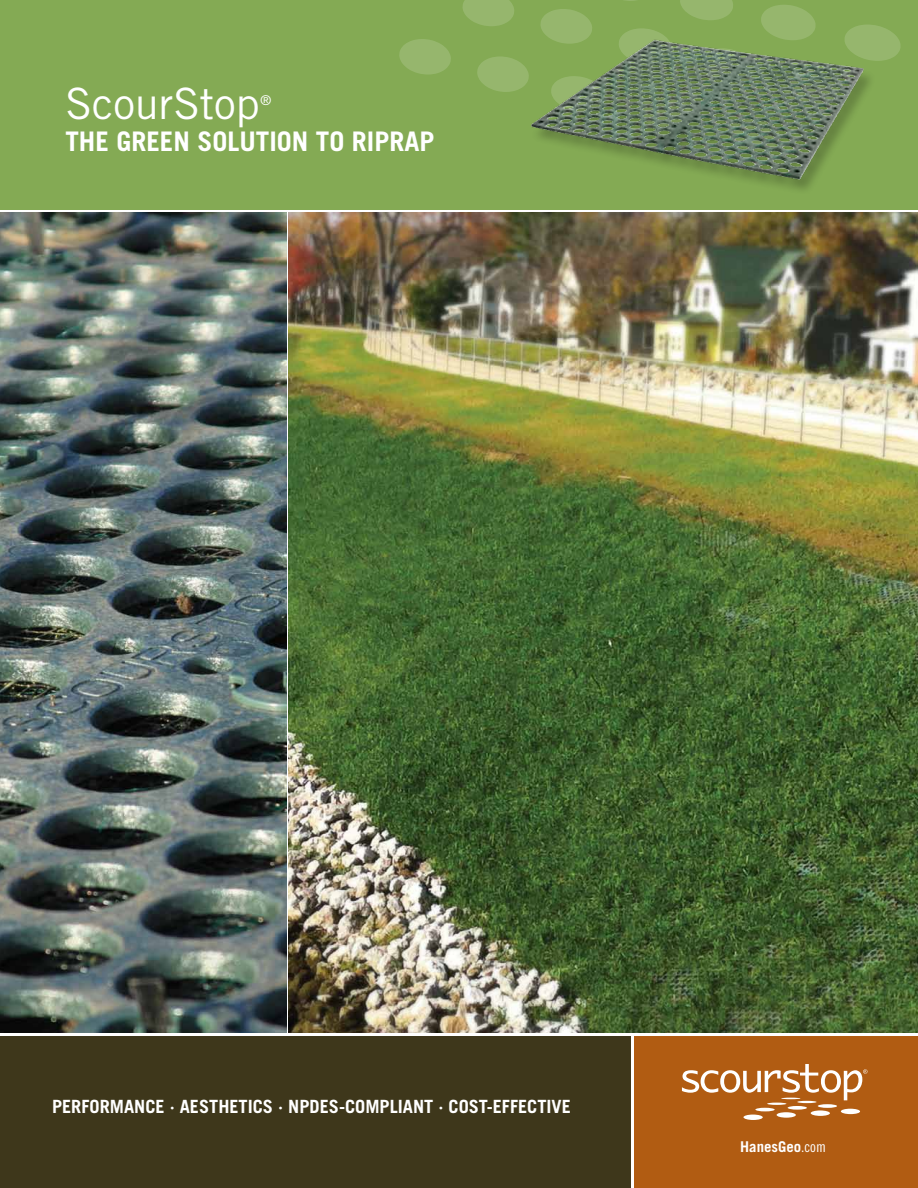
<style>
.page{position:relative;width:918px;height:1188px;background:#fff}
.page>*{position:absolute;margin:0;border:0;box-sizing:border-box;transform-origin:0 0}
.t1{font:43.2px "Trade Gothic";color:#fff}
.t2{font:700 27px "Trade Gothic";color:#fff}
.t3{font:700 18.3px "Trade Gothic";color:#fff}
.t4{font:700 14.85px "Trade Gothic";color:#fff}
.t5{font:13.5px "Trade Gothic";color:#fff}
.s1{font-family:"Trade Gothic Cond Eighteen";font-weight:400}
</style>
<div class="page">
<div style="left:0;top:0;width:918px;height:210px;background:#84aa54"></div>
<img style="left:289px;top:213px;width:629px;height:820px">
<div style="left:635px;top:1036px;width:283px;height:152px;background:#b15c12"></div>
<div style="left:0;top:1036px;width:631px;height:152px;background:#3e371b"></div>
<img style="left:0;top:213px;width:286px;height:820px">
<svg style="left:887px;top:29px;width:14px;height:31px"></svg>
<svg style="left:477px;top:56px;width:40px;height:36px"></svg>
<svg style="left:462px;top:0;width:52px;height:26px"></svg>
<svg style="left:399px;top:39px;width:52px;height:36px"></svg>
<div style="left:841px;top:1109px;width:19px;height:5px;background:#fff;border-radius:50%"></div>
<svg style="left:818px;top:1104px;width:19px;height:4px"></svg>
<div style="left:811px;top:1110px;width:19px;height:6px;background:#fff;border-radius:50%"></div>
<svg style="left:788px;top:1106px;width:19px;height:4px"></svg>
<div style="left:777px;top:1112px;width:19px;height:6px;background:#fff;border-radius:50%"></div>
<hr style="left:755px;top:1108px;width:20px;height:3px;background:#fff;border-radius:50%">
<div style="left:743px;top:1115px;width:20px;height:5px;background:#fff;border-radius:50%"></div>
<svg style="left:682px;top:1064px;width:185px;height:41px"></svg>
<img style="left:517px;top:0;width:370px;height:228px">
<h1 class="t1" style="left:65px;top:77px;width:196px">ScourStop</h1>
<p class="t5" style="left:261px;top:92px;width:12px">®</p>
<h2 class="t2" style="left:65px;top:125px;width:371px">THE GREEN SOLUTION TO RIPRAP</h2>
<p class="t3" style="left:52px;top:1095px;width:520px">PERFORMANCE · AESTHETICS · NPDES-COMPLIANT · COST-EFFECTIVE</p>
<p class="t4" style="left:740px;top:1137px;width:87px">HanesGeo<span class="s1">.com</span></p>
</div>
